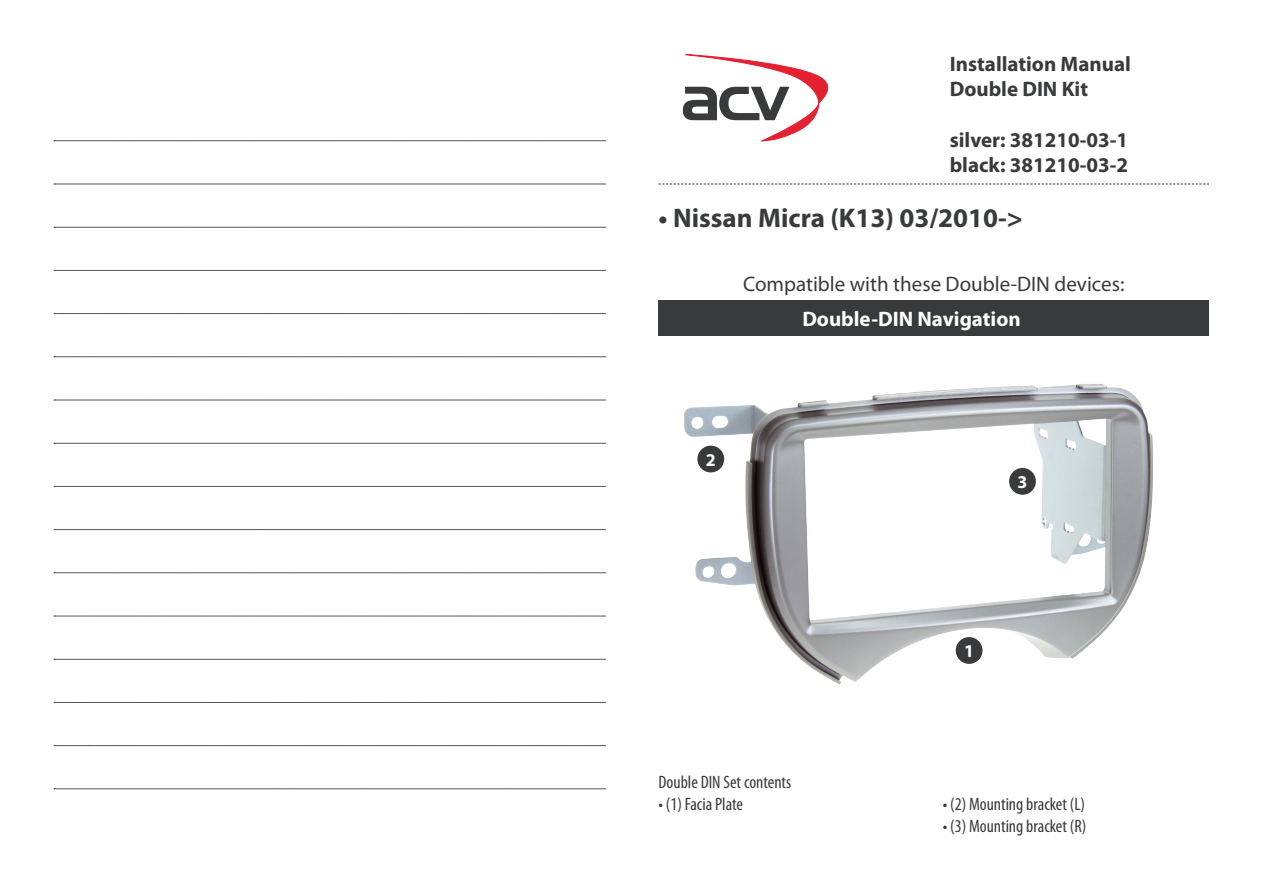
<style>
.page{position:relative;width:1263px;height:893px;background:#fff}
.page>*{position:absolute;margin:0;border:0;box-sizing:border-box;transform-origin:0 0}
.t1{font:700 27px "Myriad Pro";color:#383a3b}
.t2{font:700 21px/25.2px "Myriad Pro";color:#383a3b}
.t3{font:21px "Myriad Pro";color:#383a3b}
.t4{font:700 21px "Myriad Pro";color:#fff}
.t5{font:condensed 18px "Myriad Pro";color:#383a3b}
.t6{font:700 18px "Myriad Pro";color:#fff}
</style>
<div class="page">
<svg style="left:682px;top:54px;width:147px;height:88px"></svg>
<img style="left:684px;top:384px;width:469px;height:301px">
<div style="left:697px;top:446px;width:27px;height:26px;background:#383a3b;border-radius:50%"></div>
<div style="left:658px;top:300px;width:551px;height:36px;background:#383a3b"></div>
<svg style="left:658px;top:184px;width:551px;height:1px"></svg>
<svg style="left:54px;top:141px;width:551px;height:1px"></svg>
<svg style="left:54px;top:184px;width:551px;height:1px"></svg>
<svg style="left:54px;top:227px;width:551px;height:1px"></svg>
<svg style="left:54px;top:270px;width:551px;height:1px"></svg>
<svg style="left:54px;top:313px;width:551px;height:1px"></svg>
<svg style="left:54px;top:357px;width:551px;height:1px"></svg>
<svg style="left:54px;top:400px;width:551px;height:1px"></svg>
<svg style="left:54px;top:443px;width:551px;height:1px"></svg>
<svg style="left:54px;top:486px;width:551px;height:1px"></svg>
<svg style="left:54px;top:529px;width:551px;height:1px"></svg>
<svg style="left:54px;top:573px;width:551px;height:1px"></svg>
<svg style="left:54px;top:616px;width:551px;height:1px"></svg>
<svg style="left:54px;top:659px;width:551px;height:1px"></svg>
<svg style="left:54px;top:702px;width:551px;height:1px"></svg>
<svg style="left:54px;top:745px;width:551px;height:1px"></svg>
<svg style="left:54px;top:789px;width:551px;height:1px"></svg>
<p class="t2" style="left:950px;top:51px;width:183px">Installation Manual<br>Double DIN Kit</p>
<p class="t2" style="left:950px;top:126px;width:180px">silver: 381210-03-1 black: 381210-03-2</p>
<h1 class="t1" style="left:658px;top:200px;width:366px">• Nissan Micra (K13) 03/2010-&gt;</h1>
<p class="t3" style="left:743px;top:271px;width:383px">Compatible with these Double-DIN devices:</p>
<p class="t4" style="left:802px;top:305px;width:220px">Double-DIN Navigation</p>
<p class="t6" style="left:706px;top:448px;width:11px">2</p>
<p class="t6" style="left:1017px;top:470px;width:11px">3</p>
<p class="t6" style="left:964px;top:639px;width:11px">1</p>
<p class="t5" style="left:658px;top:772px;width:134px">Double DIN Set contents</p>
<p class="t5" style="left:658px;top:793px;width:86px">• (1) Facia Plate</p>
<p class="t5" style="left:943px;top:793px;width:144px">• (2) Mounting bracket (L)</p>
<p class="t5" style="left:943px;top:815px;width:145px">• (3) Mounting bracket (R)</p>
</div>
